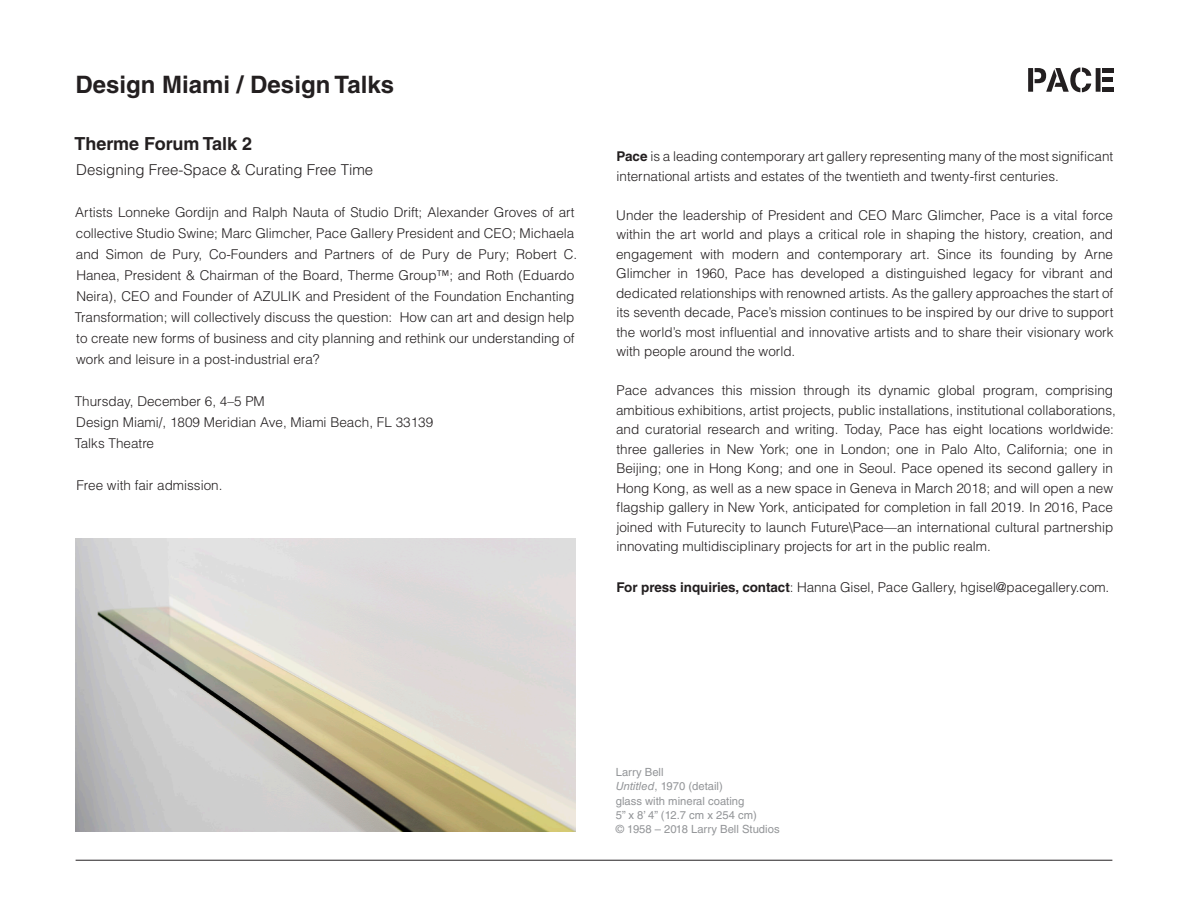
<style>
.page{position:relative;width:1188px;height:918px;background:#fff}
.page>*{position:absolute;margin:0;border:0;box-sizing:border-box;transform-origin:0 0}
.PR_Header_1{font:700 24px "Helvetica LT Std";color:#231f20}
.t1{font:700 18px "Helvetica LT Std";color:#231f20}
.t2{font:300 15px "Helvetica LT Std";color:#231f20}
.t3{font:300 13.5px/19.5px "Helvetica LT Std";color:#231f20}
.Caption_Right{font:11.25px "Helvetica LT Std";color:#939598}
.s1{font-weight:700}
.s2{font-style:italic}
</style>
<div class="page">
<div style="left:1102px;top:87px;width:12px;height:5px;background:#231f20"></div>
<hr style="left:1102px;top:68px;width:11px;height:4px;background:#231f20">
<hr style="left:1102px;top:77px;width:10px;height:4px;background:#231f20">
<svg style="left:1028px;top:67px;width:73px;height:25px"></svg>
<hr style="left:76px;top:860px;width:1036px;height:1px;background:#231f20">
<img style="left:76px;top:538px;width:499px;height:293px">
<p class="PR_Header_1" style="left:76px;top:70px;width:320px">Design Miami / Design Talks</p>
<p class="t1" style="left:75px;top:132px;width:179px">Therme Forum Talk 2</p>
<p class="t2" style="left:76px;top:160px;width:299px">Designing Free-Space &amp; Curating Free Time</p>
<p class="t3" style="left:75px;top:202px;width:504px;line-height:21px">Artists Lonneke Gordijn and Ralph Nauta of Studio Drift; Alexander Groves of art collective Studio Swine; Marc Glimcher, Pace Gallery President and CEO; Michaela and Simon de Pury, Co-Founders and Partners of de Pury de Pury; Robert C.<br>Hanea, President &amp; Chairman of the Board, Therme Group™; and Roth (Eduardo Neira), CEO and Founder of AZULIK and President of the Foundation Enchanting Transformation; will collectively discuss the question: How can art and design help to create new forms of business and city planning and rethink our understanding of work and leisure in a post-industrial era?</p>
<p class="t3" style="left:75px;top:391px;width:192px">Thursday, December 6, 4–5 PM</p>
<p class="t3" style="left:76px;top:412px;width:358px">Design Miami/, 1809 Meridian Ave, Miami Beach, FL 33139</p>
<p class="t3" style="left:75px;top:433px;width:81px">Talks Theatre</p>
<p class="t3" style="left:76px;top:475px;width:148px">Free with fair admission.</p>
<p class="t3" style="left:617px;top:147px;width:498px"><span class="s1">Pace</span> is a leading contemporary art gallery representing many of the most significant international artists and estates of the twentieth and twenty-first centuries.</p>
<p class="t3" style="left:616px;top:205px;width:499px;text-align:justify">Under the leadership of President and CEO Marc Glimcher, Pace is a vital force within the art world and plays a critical role in shaping the history, creation, and engagement with modern and contemporary art. Since its founding by Arne Glimcher in 1960, Pace has developed a distinguished legacy for vibrant and dedicated relationships with renowned artists. As the gallery approaches the start of its seventh decade, Pace’s mission continues to be inspired by our drive to support the world’s most influential and innovative artists and to share their visionary work with people around the world.</p>
<p class="t3" style="left:616px;top:381px;width:501px">Pace advances this mission through its dynamic global program, comprising ambitious exhibitions, artist projects, public installations, institutional collaborations, and curatorial research and writing. Today, Pace has eight locations worldwide: three galleries in New York; one in London; one in Palo Alto, California; one in Beijing; one in Hong Kong; and one in Seoul. Pace opened its second gallery in Hong Kong, as well as a new space in Geneva in March 2018; and will open a new flagship gallery in New York, anticipated for completion in fall 2019. In 2016, Pace joined with Futurecity to launch Future\Pace—an international cultural partnership innovating multidisciplinary projects for art in the public realm.</p>
<p class="t3" style="left:617px;top:577px;width:494px"><span class="s1">For press inquiries, contact</span>: Hanna Gisel, Pace Gallery, hgisel@pacegallery.com.</p>
<p class="Caption_Right" style="left:616px;top:766px;width:49px">Larry Bell</p>
<p class="Caption_Right" style="left:616px;top:780px;width:108px"><span class="s2">Untitled</span>, 1970 (detail)</p>
<p class="Caption_Right" style="left:616px;top:794px;width:130px">glass with mineral coating</p>
<p class="Caption_Right" style="left:616px;top:808px;width:143px">5” x 8’ 4” (12.7 cm x 254 cm)</p>
<p class="Caption_Right" style="left:616px;top:823px;width:165px">© 1958 – 2018 Larry Bell Studios</p>
</div>
